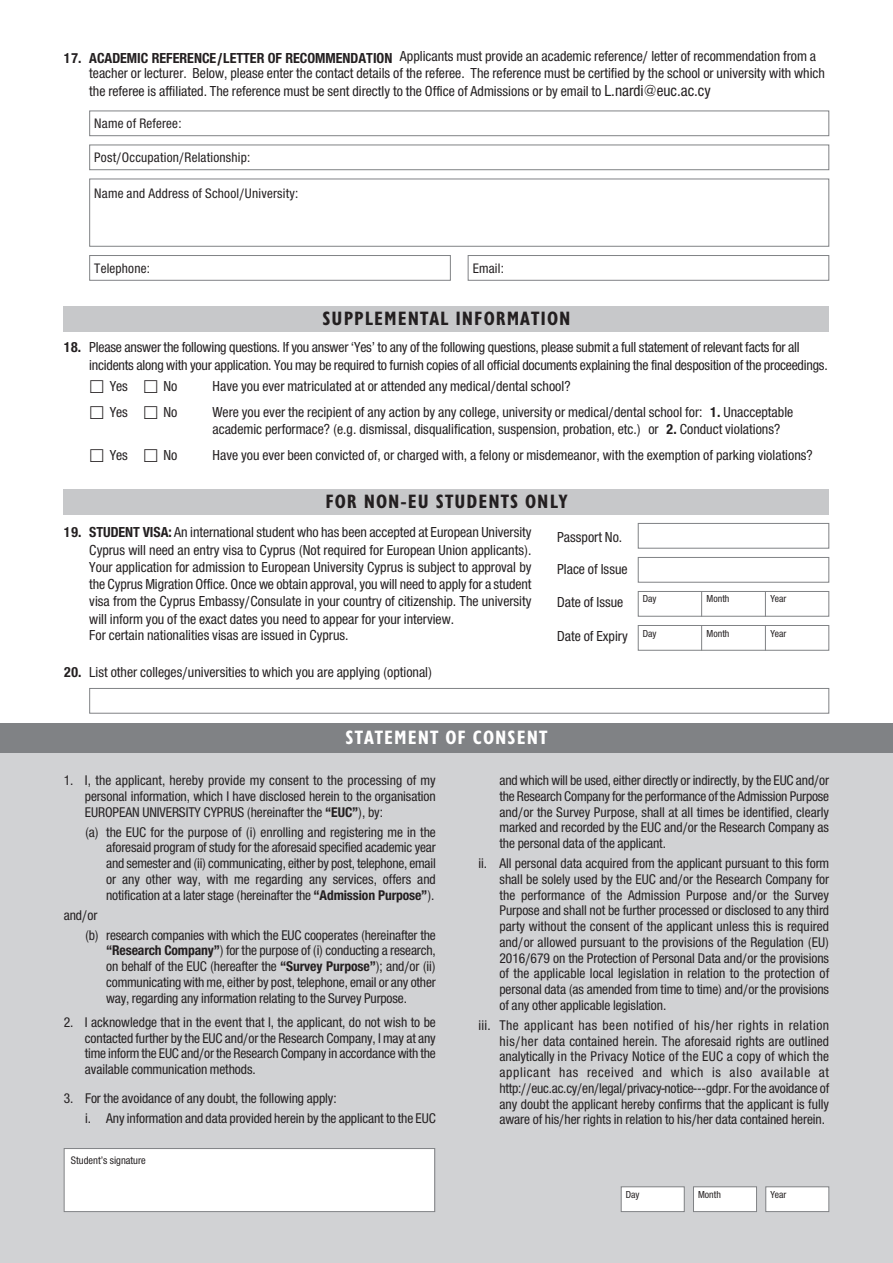
<style>
.page{position:relative;width:893px;height:1263px;background:#fff}
.page>*{position:absolute;margin:0;border:0;box-sizing:border-box;transform-origin:0 0}
.t1{font:700 19.5px "CF Jeckyl Con";letter-spacing:.05em;color:#231f20;scale:1.05 1}
.t2{font:700 19.5px "CF Jeckyl Con";letter-spacing:.05em;color:#fff;scale:1.05 1}
.t3{font:15px/17.1px "CF Helvetica Cond";color:#231f20}
.t4{font:14.55px/15.8px "CF Helvetica Cond";letter-spacing:-.005em;color:#231f20;text-align:justify}
.t5{font:14.25px "CF Helvetica Cond";letter-spacing:.015em;color:#231f20}
.t6{font:11.25px "CF Helvetica Cond";color:#231f20}
.t7{font:10.5px "CF Helvetica Cond";color:#231f20}
.s1{font-weight:700}
.s2{font-size:16.5px}
.s3{font-family:"Arial Unicode MS";font-size:21px}
</style>
<div class="page">
<div style="left:638px;top:523px;width:191px;height:26px;border:1px solid #808285"></div>
<div style="left:638px;top:557px;width:191px;height:26px;border:1px solid #808285"></div>
<div style="left:638px;top:591px;width:191px;height:26px;border:1px solid #808285"></div>
<svg style="left:765px;top:591px;width:1px;height:26px"></svg>
<svg style="left:701px;top:591px;width:1px;height:26px"></svg>
<div style="left:638px;top:625px;width:191px;height:26px;border:1px solid #808285"></div>
<svg style="left:765px;top:625px;width:1px;height:26px"></svg>
<svg style="left:701px;top:625px;width:1px;height:26px"></svg>
<div style="left:89px;top:111px;width:740px;height:25px;border:1px solid #808285"></div>
<div style="left:89px;top:145px;width:740px;height:25px;border:1px solid #808285"></div>
<div style="left:89px;top:179px;width:740px;height:68px;border:1px solid #808285"></div>
<div style="left:89px;top:255px;width:362px;height:26px;border:1px solid #808285"></div>
<div style="left:468px;top:255px;width:361px;height:26px;border:1px solid #808285"></div>
<div style="left:0;top:753px;width:893px;height:510px;background:#d1d2d4"></div>
<div style="left:65px;top:1149px;width:369px;height:62px;background:#fff"></div>
<div style="left:64px;top:1148px;width:371px;height:64px;border:1px solid #808285"></div>
<div style="left:622px;top:1187px;width:62px;height:24px;background:#fff"></div>
<div style="left:621px;top:1186px;width:64px;height:26px;border:1px solid #808285"></div>
<div style="left:694px;top:1187px;width:62px;height:24px;background:#fff"></div>
<div style="left:693px;top:1186px;width:64px;height:26px;border:1px solid #808285"></div>
<div style="left:766px;top:1187px;width:62px;height:24px;background:#fff"></div>
<div style="left:765px;top:1186px;width:64px;height:26px;border:1px solid #808285"></div>
<div style="left:64px;top:489px;width:765px;height:25px;background:#c7c8ca"></div>
<div style="left:0;top:723px;width:893px;height:30px;background:#808285"></div>
<div style="left:64px;top:306px;width:765px;height:26px;background:#c7c8ca"></div>
<div style="left:89px;top:688px;width:740px;height:26px;border:1px solid #808285"></div>
<p class="t3" style="left:89px;top:47px;width:737px;text-indent:-26px"><span class="s1">17. ACADEMIC REFERENCE/LETTER OF RECOMMENDATION</span> Applicants must provide an academic reference/ letter of recommendation from a teacher or lecturer. Below, please enter the contact details of the referee. The reference must be certified by the school or university with which the referee is affiliated. The reference must be sent directly to the Office of Admissions or by email to <span class="s2">L.nardi@euc.ac.cy</span></p>
<p class="t5" style="left:94px;top:116px;width:89px">Name of Referee:</p>
<p class="t5" style="left:94px;top:150px;width:158px">Post/Occupation/Relationship:</p>
<p class="t5" style="left:94px;top:186px;width:206px">Name and Address of School/University:</p>
<p class="t5" style="left:94px;top:261px;width:57px">Telephone:</p>
<p class="t5" style="left:473px;top:261px;width:33px">Email:</p>
<h1 class="t1" style="left:322px;top:307px;width:238px">SUPPLEMENTAL INFORMATION</h1>
<p class="t3" style="left:89px;top:339px;width:740px;text-indent:-25px"><span class="s1">18.</span> Please answer the following questions. If you answer ‘Yes’ to any of the following questions, please submit a full statement of relevant facts for all incidents along with your application. You may be required to furnish copies of all official documents explaining the final desposition of the proceedings.</p>
<p class="t3" style="left:89px;top:377px;width:90px"><span class="s3">☐</span> Yes <span class="s3">☐</span> No</p>
<p class="t3" style="left:213px;top:377px;width:359px">Have you ever matriculated at or attended any medical/dental school?</p>
<p class="t3" style="left:89px;top:403px;width:90px"><span class="s3">☐</span> Yes <span class="s3">☐</span> No</p>
<p class="t3" style="left:212px;top:403px;width:582px">Were you ever the recipient of any action by any college, university or medical/dental school for: <span class="s1">1.</span> Unacceptable academic performace? (e.g. dismissal, disqualification, suspension, probation, etc.) or <span class="s1">2.</span> Conduct violations?</p>
<p class="t3" style="left:89px;top:446px;width:90px"><span class="s3">☐</span> Yes <span class="s3">☐</span> No</p>
<p class="t3" style="left:213px;top:446px;width:602px">Have you ever been convicted of, or charged with, a felony or misdemeanor, with the exemption of parking violations?</p>
<h1 class="t1" style="left:325px;top:490px;width:232px">FOR NON-EU STUDENTS ONLY</h1>
<p class="t3" style="left:89px;top:524px;width:444px;text-indent:-25px"><span class="s1">19. STUDENT VISA:</span> An international student who has been accepted at European University Cyprus will need an entry visa to Cyprus (Not required for European Union applicants).<br>Your application for admission to European University Cyprus is subject to approval by the Cyprus Migration Office. Once we obtain approval, you will need to apply for a student visa from the Cyprus Embassy/Consulate in your country of citizenship. The university will inform you of the exact dates you need to appear for your interview.<br>For certain nationalities visas are issued in Cyprus.</p>
<p class="t3" style="left:64px;top:663px;width:370px"><span class="s1">20.</span> List other colleges/universities to which you are applying (optional)</p>
<p class="t3" style="left:557px;top:520px;width:72px;line-height:32.1px">Passport No.<br>Place of Issue</p>
<p class="t3" style="left:557px;top:593px;width:68px">Date of Issue</p>
<p class="t3" style="left:557px;top:627px;width:72px">Date of Expiry</p>
<p class="t7" style="left:643px;top:593px;width:15px">Day</p>
<p class="t7" style="left:707px;top:593px;width:24px">Month</p>
<p class="t7" style="left:770px;top:593px;width:18px">Year</p>
<p class="t7" style="left:643px;top:627px;width:15px">Day</p>
<p class="t7" style="left:707px;top:627px;width:24px">Month</p>
<p class="t7" style="left:770px;top:627px;width:18px">Year</p>
<h1 class="t2" style="left:346px;top:726px;width:194px">STATEMENT OF CONSENT</h1>
<p class="t4" style="left:85px;top:772px;width:352px;text-indent:-21px">1. I, the applicant, hereby provide my consent to the processing of my personal information, which I have disclosed herein to the organisation EUROPEAN UNIVERSITY CYPRUS (hereinafter the <span class="s1">“EUC”</span>), by:</p>
<p class="t4" style="left:106px;top:824px;width:331px;text-indent:-21px">(a) the EUC for the purpose of (i) enrolling and registering me in the aforesaid program of study for the aforesaid specified academic year and semester and (ii)communicating, either by post, telephone, email or any other way, with me regarding any services, offers and notification at a later stage (hereinafter the <span class="s1">“Admission Purpose”</span>).</p>
<p class="t4" style="left:85px;top:905px;width:352px;line-height:20px;text-indent:-21px">and/or<br>(b) research companies with which the EUC cooperates (hereinafter the</p>
<p class="t4" style="left:106px;top:943px;width:331px"><span class="s1">“Research Company”</span>) for the purpose of (i) conducting a research, on behalf of the EUC (hereafter the <span class="s1">“Survey Purpose”</span>); and/or (ii) communicating with me, either by post, telephone, email or any other way, regarding any information relating to the Survey Purpose.</p>
<p class="t4" style="left:85px;top:1014px;width:352px;text-indent:-21px">2. I acknowledge that in the event that I, the applicant, do not wish to be contacted further by the EUC and/or the Research Company, I may at any time inform the EUC and/or the Research Company in accordance with the available communication methods.</p>
<p class="t4" style="left:85px;top:1088px;width:352px;line-height:20px;text-indent:-21px">3. For the avoidance of any doubt, the following apply:<br>i. Any information and data provided herein by the applicant to the EUC</p>
<p class="t6" style="left:71px;top:1155px;width:76px">Student’s signature</p>
<p class="t4" style="left:499px;top:772px;width:331px">and which will be used, either directly or indirectly, by the EUC and/or the Research Company for the performance of the Admission Purpose and/or the Survey Purpose, shall at all times be identified, clearly marked and recorded by the EUC and/or the Research Company as the personal data of the applicant.</p>
<p class="t4" style="left:499px;top:855px;width:331px;text-indent:-21px">ii. All personal data acquired from the applicant pursuant to this form shall be solely used by the EUC and/or the Research Company for the performance of the Admission Purpose and/or the Survey Purpose and shall not be further processed or disclosed to any third party without the consent of the applicant unless this is required and/or allowed pursuant to the provisions of the Regulation (EU)<br>2016/679 on the Protection of Personal Data and/or the provisions of the applicable local legislation in relation to the protection of personal data (as amended from time to time) and/or the provisions of any other applicable legislation.</p>
<p class="t4" style="left:499px;top:1017px;width:331px;text-indent:-21px">iii. The applicant has been notified of his/her rights in relation his/her data contained herein. The aforesaid rights are outlined analytically in the Privacy Notice of the EUC a copy of which the applicant has received and which is also available at http://euc.ac.cy/en/legal/privacy-notice---gdpr. For the avoidance of any doubt the applicant hereby confirms that the applicant is fully aware of his/her rights in relation to his/her data contained herein.</p>
<p class="t7" style="left:626px;top:1189px;width:15px">Day</p>
<p class="t7" style="left:698px;top:1189px;width:24px">Month</p>
<p class="t7" style="left:770px;top:1189px;width:18px">Year</p>
</div>
